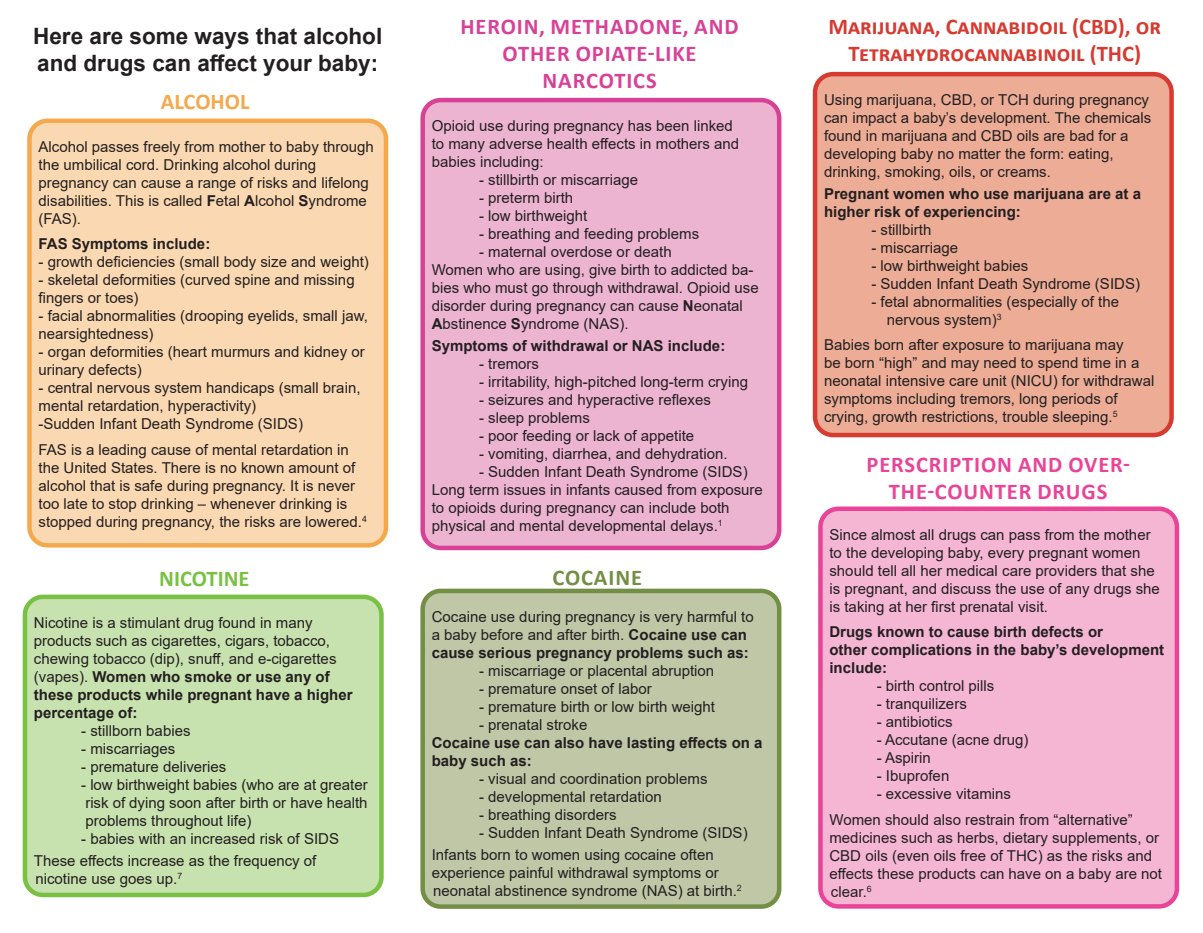
<style>
.page{position:relative;width:1203px;height:933px;background:#fff}
.page>*{position:absolute;margin:0;border:0;box-sizing:border-box;transform-origin:0 0}
.t1{font:700 22.5px/27px "Calibri";color:#d63b32;text-align:center}
.t2{font:700 22.5px/27px "Arial";color:#231f20}
.t3{font:700 22.5px/27px "Calibri";letter-spacing:.04em;color:#d94197;text-align:center}
.t4{font:700 22.5px/27px "Calibri";letter-spacing:.04em;color:#ea4498;text-align:center}
.t5{font:700 22.5px "Calibri";color:#79c144}
.t6{font:700 22.5px "Calibri";color:#f4a94e}
.t7{font:700 22.5px "Calibri";letter-spacing:.04em;color:#738f45}
.t8{font:15px/18px "Arial";color:#231f20}
.t9{font:700 15px/18px "Arial";color:#231f20}
.s1{font-weight:700}
</style>
<div class="page">
<div style="left:29px;top:121px;width:357px;height:424px;background:#fad8b1;border-radius:18px"></div>
<div style="left:27px;top:118px;width:361px;height:429px;border:4px solid #f4a94e;border-radius:18px"></div>
<div style="left:814px;top:74px;width:357px;height:361px;background:#edac96;border-radius:18px"></div>
<div style="left:812px;top:72px;width:361px;height:365px;border:4px solid #d63b32;border-radius:18px"></div>
<div style="left:422px;top:100px;width:357px;height:447px;background:#edb4d2;border-radius:18px"></div>
<div style="left:420px;top:98px;width:361px;height:452px;border:4px solid #d94197;border-radius:18px"></div>
<div style="left:25px;top:596px;width:356px;height:298px;background:#c8e2af;border-radius:18px"></div>
<div style="left:23px;top:594px;width:360px;height:302px;border:4px solid #79c144;border-radius:18px"></div>
<div style="left:422px;top:590px;width:357px;height:316px;background:#bfc7a6;border-radius:18px"></div>
<div style="left:420px;top:588px;width:361px;height:320px;border:4px solid #738f45;border-radius:18px"></div>
<div style="left:820px;top:508px;width:356px;height:397px;background:#f5b6d3;border-radius:18px"></div>
<div style="left:818px;top:506px;width:360px;height:402px;border:4px solid #ea4498;border-radius:18px"></div>
<p class="t2" style="left:33px;top:23px;width:350px">Here are some ways that alcohol and drugs can affect your baby:</p>
<p class="t6" style="left:161px;top:86px;width:90px">ALCOHOL</p>
<p class="t8" style="left:38px;top:137px;width:337px">Alcohol passes freely from mother to baby through the umbilical cord. Drinking alcohol during</p>
<p class="t8" style="left:38px;top:173px;width:332px">pregnancy can cause a range of risks and lifelong disabilities. This is called <span class="s1">F</span>etal <span class="s1">A</span>lcohol <span class="s1">S</span>yndrome (FAS).</p>
<p class="t9" style="left:38px;top:235px;width:173px">FAS Symptoms include:</p>
<p class="t8" style="left:38px;top:253px;width:332px">- growth deficiencies (small body size and weight)</p>
<p class="t8" style="left:38px;top:271px;width:317px">- skeletal deformities (curved spine and missing fingers or toes)</p>
<p class="t8" style="left:38px;top:307px;width:331px">- facial abnormalities (drooping eyelids, small jaw, nearsightedness)</p>
<p class="t8" style="left:38px;top:343px;width:327px">- organ deformities (heart murmurs and kidney or urinary defects)</p>
<p class="t8" style="left:38px;top:379px;width:323px">- central nervous system handicaps (small brain, mental retardation, hyperactivity)</p>
<p class="t8" style="left:38px;top:415px;width:266px">-Sudden Infant Death Syndrome (SIDS)</p>
<p class="t8" style="left:38px;top:440px;width:330px">FAS is a leading cause of mental retardation in the United States. There is no known amount of alcohol that is safe during pregnancy. It is never too late to stop drinking – whenever drinking is stopped during pregnancy, the risks are lowered.<sup>4</sup></p>
<p class="t5" style="left:159px;top:562px;width:92px">NICOTINE</p>
<p class="t8" style="left:34px;top:613px;width:280px">Nicotine is a stimulant drug found in many</p>
<p class="t8" style="left:34px;top:631px;width:320px">products such as cigarettes, cigars, tobacco, chewing tobacco (dip), snuff, and e-cigarettes (vapes). <span class="s1">Women who smoke or use any of these products while pregnant have a higher percentage of:</span></p>
<p class="t8" style="left:81px;top:721px;width:111px">- stillborn babies</p>
<p class="t8" style="left:81px;top:739px;width:96px">- miscarriages</p>
<p class="t8" style="left:81px;top:757px;width:147px">- premature deliveries</p>
<p class="t8" style="left:81px;top:775px;width:288px;text-align:justify">- low birthweight babies (who are at greater risk of dying soon after birth or have health problems throughout life)</p>
<p class="t8" style="left:81px;top:829px;width:259px">- babies with an increased risk of SIDS</p>
<p class="t8" style="left:34px;top:851px;width:284px">These effects increase as the frequency of</p>
<p class="t8" style="left:35px;top:869px;width:148px">nicotine use goes up.<sup>7</sup></p>
<p class="t3" style="left:460px;top:13px;width:279px">HEROIN, METHADONE, AND<br>OTHER OPIATE-LIKE</p>
<p class="t3" style="left:542px;top:67px;width:116px">NARCOTICS</p>
<p class="t8" style="left:431px;top:117px;width:309px">Opioid use during pregnancy has been linked to many adverse health effects in mothers and babies including:</p>
<p class="t8" style="left:479px;top:171px;width:161px">- stillbirth or miscarriage</p>
<p class="t8" style="left:479px;top:189px;width:96px">- preterm birth</p>
<p class="t8" style="left:479px;top:207px;width:110px">- low birthweight</p>
<p class="t8" style="left:479px;top:225px;width:222px">- breathing and feeding problems</p>
<p class="t8" style="left:479px;top:243px;width:194px">- maternal overdose or death</p>
<p class="t8" style="left:431px;top:261px;width:328px">Women who are using, give birth to addicted ba&shy;bies who must go through withdrawal. Opioid use disorder during pregnancy can cause <span class="s1">N</span>eonatal <span class="s1">A</span>bstinence <span class="s1">S</span>yndrome (NAS).</p>
<p class="t9" style="left:431px;top:337px;width:295px">Symptoms of withdrawal or NAS include:</p>
<p class="t8" style="left:479px;top:354px;width:61px">- tremors</p>
<p class="t8" style="left:479px;top:372px;width:270px">- irritability, high-pitched long-term crying</p>
<p class="t8" style="left:479px;top:390px;width:233px">- seizures and hyperactive reflexes</p>
<p class="t8" style="left:479px;top:408px;width:112px">- sleep problems</p>
<p class="t8" style="left:479px;top:426px;width:217px">- poor feeding or lack of appetite</p>
<p class="t8" style="left:479px;top:444px;width:250px">- vomiting, diarrhea, and dehydration.</p>
<p class="t8" style="left:479px;top:462px;width:270px">- Sudden Infant Death Syndrome (SIDS)</p>
<p class="t8" style="left:431px;top:480px;width:332px">Long term issues in infants caused from exposure to opioids during pregnancy can include both physical and mental developmental delays.<sup>1</sup></p>
<p class="t7" style="left:552px;top:561px;width:91px">COCAINE</p>
<p class="t8" style="left:431px;top:607px;width:323px">Cocaine use during pregnancy is very harmful to a baby before and after birth. <span class="s1">Cocaine use can cause serious pregnancy problems such as:</span></p>
<p class="t8" style="left:479px;top:661px;width:237px">- miscarriage or placental abruption</p>
<p class="t8" style="left:479px;top:679px;width:174px">- premature onset of labor</p>
<p class="t8" style="left:479px;top:697px;width:237px">- premature birth or low birth weight</p>
<p class="t8" style="left:479px;top:715px;width:110px">- prenatal stroke</p>
<p class="t9" style="left:431px;top:733px;width:332px">Cocaine use can also have lasting effects on a baby such as:</p>
<p class="t8" style="left:479px;top:769px;width:230px">- visual and coordination problems</p>
<p class="t8" style="left:479px;top:787px;width:184px">- developmental retardation</p>
<p class="t8" style="left:479px;top:805px;width:139px">- breathing disorders</p>
<p class="t8" style="left:479px;top:823px;width:270px">- Sudden Infant Death Syndrome (SIDS)</p>
<p class="t8" style="left:431px;top:845px;width:283px">Infants born to women using cocaine often</p>
<p class="t8" style="left:431px;top:863px;width:288px">experience painful withdrawal symptoms or</p>
<p class="t8" style="left:433px;top:881px;width:310px">neonatal abstinence syndrome (NAS) at birth.<sup>2</sup></p>
<p class="t1" style="left:828px;top:13px;width:334px">Marijuana, Cannabidoil (CBD), or<br>Tetrahydrocannabinoil (THC)</p>
<p class="t8" style="left:823px;top:91px;width:329px">Using marijuana, CBD, or TCH during pregnancy can impact a baby’s development. The chemicals found in marijuana and CBD oils are bad for a</p>
<p class="t8" style="left:823px;top:145px;width:291px">developing baby no matter the form: eating,</p>
<p class="t8" style="left:823px;top:163px;width:228px">drinking, smoking, oils, or creams.</p>
<p class="t9" style="left:823px;top:185px;width:318px">Pregnant women who use marijuana are at a higher risk of experiencing:</p>
<p class="t8" style="left:871px;top:220px;width:61px">- stillbirth</p>
<p class="t8" style="left:871px;top:238px;width:88px">- miscarriage</p>
<p class="t8" style="left:871px;top:256px;width:158px">- low birthweight babies</p>
<p class="t8" style="left:871px;top:274px;width:270px">- Sudden Infant Death Syndrome (SIDS)</p>
<p class="t8" style="left:871px;top:292px;width:249px">- fetal abnormalities (especially of the</p>
<p class="t8" style="left:886px;top:310px;width:116px">nervous system)<sup>3</sup></p>
<p class="t8" style="left:823px;top:336px;width:332px">Babies born after exposure to marijuana may<br>be born “high” and may need to spend time in a neonatal intensive care unit (NICU) for withdrawal symptoms including tremors, long periods of</p>
<p class="t8" style="left:823px;top:408px;width:295px">crying, growth restrictions, trouble sleeping.<sup>5</sup></p>
<p class="t4" style="left:866px;top:450px;width:265px">PERSCRIPTION AND OVER-<br>THE-COUNTER DRUGS</p>
<p class="t8" style="left:829px;top:525px;width:332px">Since almost all drugs can pass from the mother to the developing baby, every pregnant women should tell all her medical care providers that she is pregnant, and discuss the use of any drugs she is taking at her first prenatal visit.</p>
<p class="t9" style="left:829px;top:623px;width:275px">Drugs known to cause birth defects or</p>
<p class="t9" style="left:829px;top:641px;width:336px">other complications in the baby’s development include:</p>
<p class="t8" style="left:876px;top:676px;width:119px">- birth control pills</p>
<p class="t8" style="left:876px;top:694px;width:92px">- tranquilizers</p>
<p class="t8" style="left:876px;top:712px;width:77px">- antibiotics</p>
<p class="t8" style="left:876px;top:730px;width:153px">- Accutane (acne drug)</p>
<p class="t8" style="left:876px;top:748px;width:56px">- Aspirin</p>
<p class="t8" style="left:876px;top:766px;width:74px">- Ibuprofen</p>
<p class="t8" style="left:876px;top:784px;width:136px">- excessive vitamins</p>
<p class="t8" style="left:829px;top:809px;width:334px">Women should also restrain from “alternative” medicines such as herbs, dietary supplements, or CBD oils (even oils free of THC) as the risks and effects these products can have on a baby are not clear.<sup>6</sup></p>
</div>
